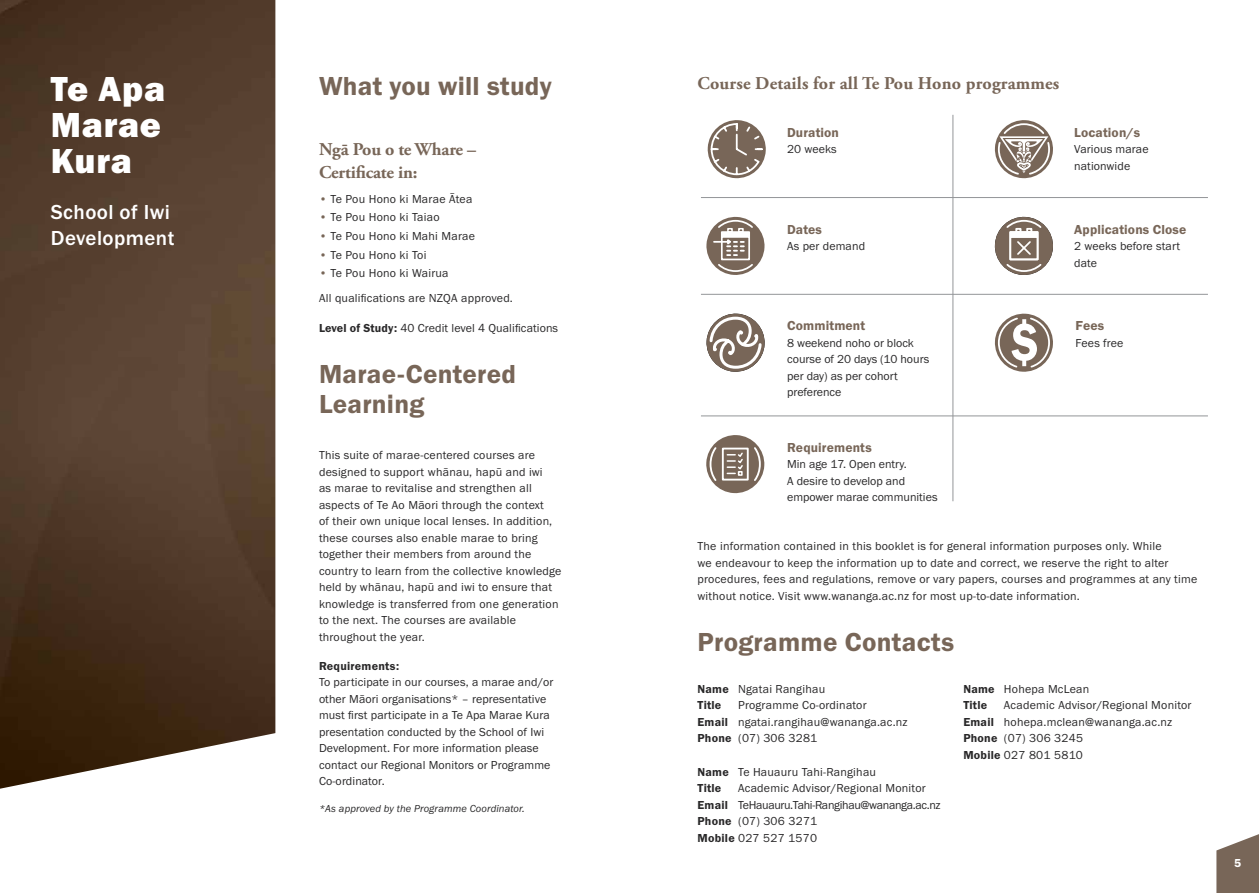
<style>
.page{position:relative;width:1259px;height:893px;background:#fff}
.page>*{position:absolute;margin:0;border:0;box-sizing:border-box;transform-origin:0 0}
.t1{font:36px/36px "Franklin Gothic URW Hea";letter-spacing:.02em;color:#fff;text-align:justify}
.t2{font:27px/30px "Franklin Gothic URW Dem";letter-spacing:.01em;color:#786658}
.t3{font:500 21px/25.5px "Franklin Gothic URW";letter-spacing:.02em;color:#fff}
.t4{font:700 18px "Adobe Garamond Pro";letter-spacing:.01em;color:#786658}
.t5{font:700 18px/22.5px "Adobe Garamond Pro";letter-spacing:-.01em;color:#786658}
.t6{font:13.5px "Franklin Gothic URW Dem";letter-spacing:.01em;color:#786658}
.t7{font:12px/16.5px "Franklin Gothic URW Boo";letter-spacing:.015em;color:#292829}
.t8{font:12px "Franklin Gothic URW Dem";letter-spacing:.02em;color:#292829}
.t9{font:12px "Franklin Gothic URW Dem";color:#fff}
.t10{font:10.5px "Franklin Gothic URW Boo Ita";letter-spacing:.01em;color:#292829}
.s1{color:#786658}
.s2{font-family:"Franklin Gothic URW Dem"}
</style>
<div class="page">
<svg style="left:1216px;top:834px;width:43px;height:59px;background:#8c7c70"></svg>
<svg style="left:706px;top:216px;width:59px;height:59px"></svg>
<div style="left:721px;top:232px;width:28px;height:5px;background:#fff"></div>
<svg style="left:994px;top:216px;width:59px;height:59px"></svg>
<div style="left:1010px;top:232px;width:27px;height:5px;background:#fff"></div>
<svg style="left:994px;top:120px;width:59px;height:59px"></svg>
<svg style="left:707px;top:120px;width:59px;height:59px"></svg>
<hr style="left:701px;top:197px;width:507px;height:1px;background:#939598">
<hr style="left:701px;top:416px;width:507px;height:1px;background:#939598">
<hr style="left:952px;top:115px;width:1px;height:386px;background:#939598">
<hr style="left:701px;top:294px;width:507px;height:1px;background:#939598">
<svg style="left:706px;top:313px;width:59px;height:59px"></svg>
<img style="left:0;top:0;width:275px;height:789px">
<svg style="left:706px;top:435px;width:59px;height:59px"></svg>
<svg style="left:994px;top:313px;width:59px;height:59px"></svg>
<h1 class="t1" style="left:51px;top:69px;width:116px">Te Apa Marae Kura</h1>
<h3 class="t3" style="left:51px;top:199px;width:125px">School of Iwi<br>Development</h3>
<h2 class="t2" style="left:319px;top:70px;width:234px">What you will study</h2>
<h3 class="t5" style="left:319px;top:139px;width:159px">Ngā Pou o te Whare –<br>Certificate in:</h3>
<p class="t7" style="left:319px;top:190px;width:155px"><span class="s1">•</span> Te Pou Hono ki Marae Ātea</p>
<p class="t7" style="left:319px;top:209px;width:122px"><span class="s1">•</span> Te Pou Hono ki Taiao</p>
<p class="t7" style="left:319px;top:228px;width:158px"><span class="s1">•</span> Te Pou Hono ki Mahi Marae</p>
<p class="t7" style="left:319px;top:246px;width:109px"><span class="s1">•</span> Te Pou Hono ki Toi</p>
<p class="t7" style="left:319px;top:261px;width:195px;line-height:25px"><span class="s1">•</span> Te Pou Hono ki Wairua<br>All qualifications are NZQA approved.</p>
<p class="t7" style="left:319px;top:319px;width:241px"><span class="s2">Level of Study:</span> 40 Credit level 4 Qualifications</p>
<h2 class="t2" style="left:319px;top:358px;width:199px">Marae-Centered<br>Learning</h2>
<p class="t7" style="left:319px;top:447px;width:244px">This suite of marae-centered courses are designed to support whānau, hapū and iwi<br>as marae to revitalise and strengthen all aspects of Te Ao Māori through the context<br>of their own unique local lenses. In addition, these courses also enable marae to bring together their members from around the country to learn from the collective knowledge held by whānau, hapū and iwi to ensure that knowledge is transferred from one generation to the next. The courses are available throughout the year.</p>
<p class="t8" style="left:319px;top:658px;width:82px">Requirements:</p>
<p class="t7" style="left:319px;top:674px;width:236px">To participate in our courses, a marae and/or other Māori organisations* – representative must first participate in a Te Apa Marae Kura presentation conducted by the School of Iwi Development. For more information please contact our Regional Monitors or Programme Co-ordinator.</p>
<p class="t10" style="left:319px;top:802px;width:207px">*As approved by the Programme Coordinator.</p>
<h3 class="t4" style="left:697px;top:72px;width:363px">Course Details for all Te Pou Hono programmes</h3>
<p class="t6" style="left:787px;top:124px;width:53px">Duration</p>
<p class="t7" style="left:787px;top:141px;width:51px">20 weeks</p>
<p class="t6" style="left:1074px;top:124px;width:68px">Location/s</p>
<p class="t7" style="left:1074px;top:141px;width:76px">Various marae nationwide</p>
<p class="t6" style="left:787px;top:221px;width:36px">Dates</p>
<p class="t7" style="left:787px;top:238px;width:80px">As per demand</p>
<p class="t6" style="left:787px;top:317px;width:80px">Commitment</p>
<p class="t7" style="left:787px;top:334px;width:144px">8 weekend noho or block course of 20 days (10 hours per day) as per cohort preference</p>
<p class="t6" style="left:1074px;top:221px;width:114px">Applications Close</p>
<p class="t7" style="left:1074px;top:238px;width:107px">2 weeks before start date</p>
<p class="t6" style="left:1075px;top:317px;width:30px">Fees</p>
<p class="t7" style="left:1075px;top:334px;width:49px">Fees free</p>
<p class="t6" style="left:787px;top:439px;width:86px">Requirements</p>
<p class="t7" style="left:787px;top:456px;width:152px">Min age 17. Open entry.<br>A desire to develop and empower marae communities</p>
<p class="t7" style="left:697px;top:538px;width:501px">The information contained in this booklet is for general information purposes only. While<br>we endeavour to keep the information up to date and correct, we reserve the right to alter procedures, fees and regulations, remove or vary papers, courses and programmes at any time without notice. Visit www.wananga.ac.nz for most up-to-date information.</p>
<h2 class="t2" style="left:697px;top:626px;width:258px">Programme Contacts</h2>
<p class="t7" style="left:697px;top:680px;width:129px"><span class="s2">Name</span> Ngatai Rangihau</p>
<p class="t8" style="left:697px;top:698px;width:25px">Title</p>
<p class="t7" style="left:697px;top:697px;width:211px;text-indent:40px">Programme Co-ordinator<br><span class="s2">Email</span> ngatai.rangihau@wananga.ac.nz<br><span class="s2">Phone</span> (07) 306 3281</p>
<p class="t7" style="left:697px;top:763px;width:180px"><span class="s2">Name</span> Te Hauauru Tahi-Rangihau</p>
<p class="t8" style="left:697px;top:781px;width:25px">Title</p>
<p class="t7" style="left:697px;top:780px;width:244px;text-indent:40px">Academic Advisor/Regional Monitor<br><span class="s2">Email</span> TeHauauru.Tahi-Rangihau@wananga.ac.nz<br><span class="s2">Phone</span> (07) 306 3271<br><span class="s2">Mobile</span> 027 527 1570</p>
<p class="t7" style="left:963px;top:680px;width:127px"><span class="s2">Name</span> Hohepa McLean</p>
<p class="t8" style="left:963px;top:698px;width:25px">Title</p>
<p class="t7" style="left:963px;top:697px;width:230px;text-indent:40px">Academic Advisor/Regional Monitor<br><span class="s2">Email</span> hohepa.mclean@wananga.ac.nz<br><span class="s2">Phone</span> (07) 306 3245<br><span class="s2">Mobile</span> 027 801 5810</p>
<p class="t9" style="left:1234px;top:856px;width:9px">5</p>
</div>
